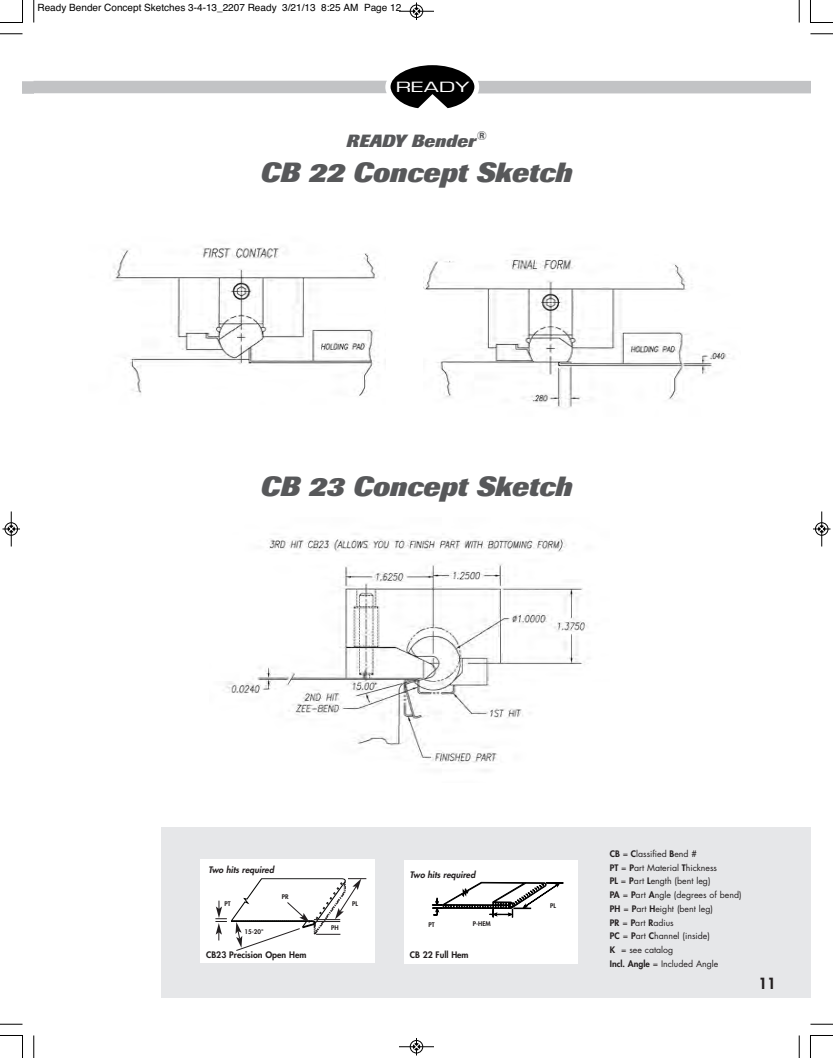
<style>
.page{position:relative;width:833px;height:1058px;background:#fff}
.page>*{position:absolute;margin:0;border:0;box-sizing:border-box;transform-origin:0 0}
.t1{font:italic 800 27.5px "Imago";color:#57585a}
.t2{font:italic 800 17.5px "Imago";color:#57585a}
.t3{font:800 15px "Futura";color:#231f20}
.t4{font:13.75px "Eurostile";letter-spacing:.01em;color:#fff;scale:1.6 1}
.t5{font:10px "Helvetica";color:#000}
.t6{font:8.75px/13.8px "Futura";color:#231f20}
.t7{font:800 8.75px "Futura";color:#231f20}
.t8{font:italic 800 8.75px "Futura";color:#231f20}
.t9{font:800 6.25px "Futura";color:#231f20}
.s1{font-weight:800}
</style>
<div class="page">
<div style="left:161px;top:827px;width:649px;height:170px;background:#e6e7e9"></div>
<div style="left:405px;top:860px;width:173px;height:104px;background:#fff"></div>
<div style="left:200px;top:859px;width:174px;height:103px;background:#fff"></div>
<img style="left:423px;top:254px;width:305px;height:154px">
<img style="left:113px;top:247px;width:266px;height:149px">
<svg style="left:215px;top:878px;width:151px;height:73px"></svg>
<svg style="left:432px;top:881px;width:132px;height:37px"></svg>
<img style="left:226px;top:537px;width:361px;height:234px">
<svg style="left:22px;top:65px;width:788px;height:43px"></svg>
<svg style="left:33px;top:0;width:2px;height:22px"></svg>
<svg style="left:0;top:33px;width:22px;height:2px"></svg>
<svg style="left:798px;top:0;width:2px;height:22px"></svg>
<svg style="left:810px;top:33px;width:22px;height:2px"></svg>
<svg style="left:33px;top:1035px;width:2px;height:23px"></svg>
<svg style="left:0;top:1023px;width:22px;height:2px"></svg>
<svg style="left:798px;top:1035px;width:2px;height:23px"></svg>
<svg style="left:810px;top:1023px;width:22px;height:2px"></svg>
<svg style="left:0;top:0;width:23px;height:23px"></svg>
<svg style="left:810px;top:0;width:22px;height:23px"></svg>
<svg style="left:0;top:1035px;width:23px;height:23px"></svg>
<svg style="left:810px;top:1035px;width:22px;height:23px"></svg>
<hr style="left:399px;top:11px;width:35px;height:1px;background:#000">
<div style="left:410px;top:5px;width:13px;height:13px;border:1px solid #000;border-radius:50%"></div>
<svg style="left:413px;top:2px;width:6px;height:18px"></svg>
<hr style="left:399px;top:1046px;width:35px;height:1px;background:#000">
<div style="left:410px;top:1040px;width:13px;height:13px;border:1px solid #000;border-radius:50%"></div>
<svg style="left:413px;top:1038px;width:6px;height:17px"></svg>
<hr style="left:11px;top:511px;width:1px;height:35px;background:#000">
<div style="left:5px;top:522px;width:13px;height:13px;border:1px solid #000;border-radius:50%"></div>
<svg style="left:2px;top:526px;width:18px;height:6px"></svg>
<hr style="left:821px;top:511px;width:1px;height:35px;background:#000">
<div style="left:815px;top:522px;width:13px;height:13px;border:1px solid #000;border-radius:50%"></div>
<svg style="left:813px;top:526px;width:17px;height:6px"></svg>
<p class="t5" style="left:38px;top:2px;width:365px">Ready Bender Concept Sketches 3-4-13_2207 Ready 3/21/13 8:25 AM Page 12</p>
<h3 class="t4" style="left:395px;top:81px;width:48px">READY</h3>
<h2 class="t2" style="left:346px;top:135px;width:141px">READY Bender<sup>®</sup></h2>
<h1 class="t1" style="left:260px;top:163px;width:313px">CB 22 Concept Sketch</h1>
<h1 class="t1" style="left:260px;top:476px;width:313px">CB 23 Concept Sketch</h1>
<p class="t8" style="left:208px;top:865px;width:67px">Two hits required</p>
<p class="t8" style="left:410px;top:870px;width:67px">Two hits required</p>
<p class="t9" style="left:282px;top:893px;width:8px">PR</p>
<p class="t9" style="left:224px;top:900px;width:8px">PT</p>
<p class="t9" style="left:352px;top:901px;width:7px">PL</p>
<p class="t9" style="left:244px;top:928px;width:21px">15-20°</p>
<p class="t9" style="left:331px;top:925px;width:9px">PH</p>
<p class="t9" style="left:428px;top:921px;width:8px">PT</p>
<p class="t9" style="left:473px;top:921px;width:19px">P-HEM</p>
<p class="t7" style="left:206px;top:950px;width:102px">CB23 Precision Open Hem</p>
<p class="t7" style="left:410px;top:950px;width:60px">CB 22 Full Hem</p>
<p class="t9" style="left:550px;top:903px;width:7px">PL</p>
<p class="t6" style="left:610px;top:847px;width:133px"><span class="s1">CB</span> = <span class="s1">C</span>lassified <span class="s1">B</span>end #<br><span class="s1">PT</span> = <span class="s1">P</span>art Material <span class="s1">T</span>hickness<br><span class="s1">PL</span> = <span class="s1">P</span>art <span class="s1">L</span>ength (bent leg)<br><span class="s1">PA</span> = <span class="s1">P</span>art <span class="s1">A</span>ngle (degrees of bend)<br><span class="s1">PH</span> = <span class="s1">P</span>art <span class="s1">H</span>eight (bent leg)<br><span class="s1">PR</span> = <span class="s1">P</span>art <span class="s1">R</span>adius<br><span class="s1">PC</span> = <span class="s1">P</span>art <span class="s1">C</span>hannel (inside)<br><span class="s1">K</span> = see catalog<br><span class="s1">Incl. Angle</span> = Included Angle</p>
<h3 class="t3" style="left:758px;top:976px;width:19px">11</h3>
</div>
